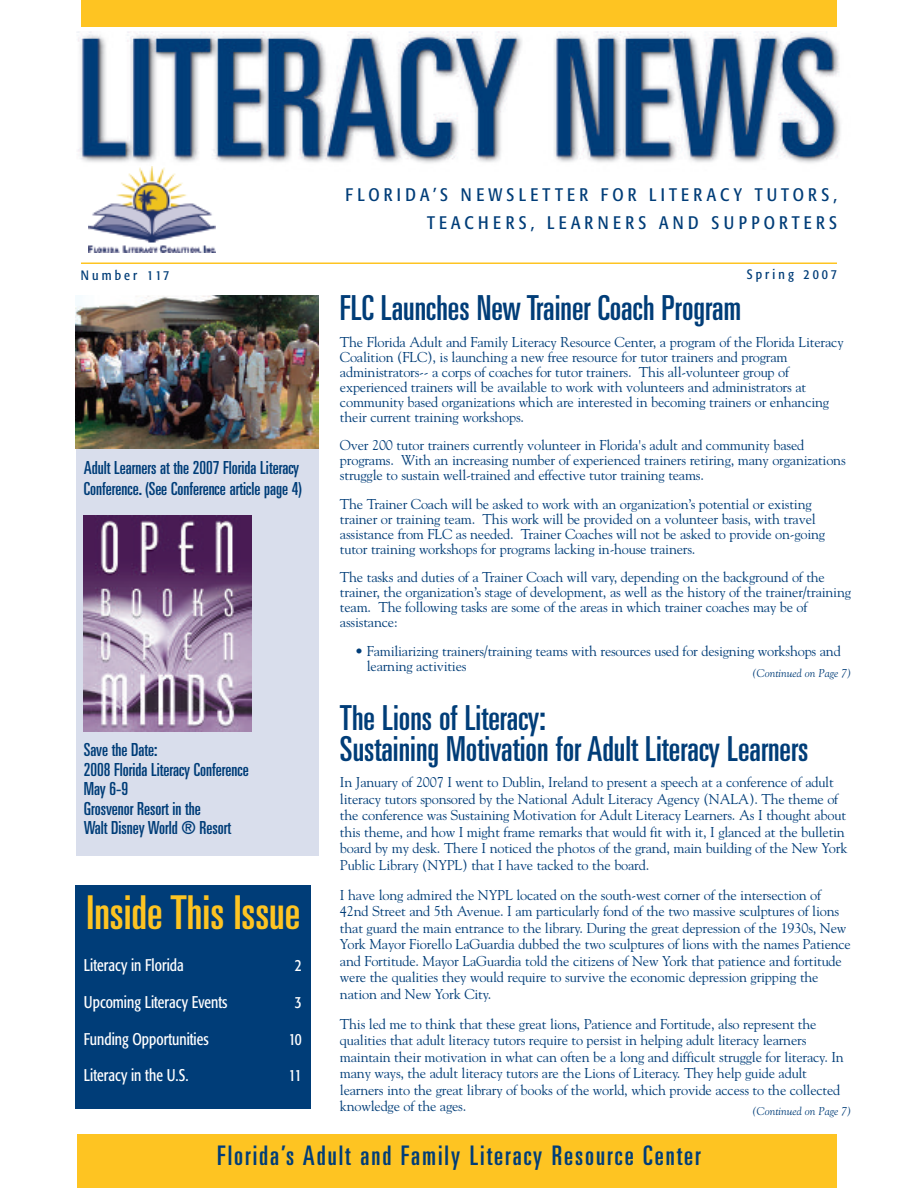
<style>
.page{position:relative;width:918px;height:1188px;background:#fff}
.page>*{position:absolute;margin:0;border:0;box-sizing:border-box;transform-origin:0 0}
.t1{font:ultra-condensed 46.65px "Univers";color:#fec422}
.t2{font:ultra-condensed 34.5px/31.5px "Univers";color:#003d78}
.t3{font:ultra-condensed 27px "Univers";letter-spacing:.075em;color:#003d78}
.t4{font:ultra-condensed 18px/19.5px "Univers";color:#003d78}
.t5{font:condensed 18px/28.5px "Formata";letter-spacing:.24em;color:#003d78;text-align:right}
.t6{font:condensed 16.8px "Formata";color:#fff;scale:.9 1}
.t7{font:14.25px/16.5px "Goudy";letter-spacing:-.015em;color:#003d78}
.t8{font:condensed 13.5px "Formata";letter-spacing:.23em;color:#003d78}
.t9{font:italic 11.25px "Goudy";color:#003d78}
</style>
<div class="page">
<img style="left:77px;top:31px;width:764px;height:136px">
<div style="left:78px;top:1134px;width:759px;height:54px;background:#fec422"></div>
<img style="left:89px;top:167px;width:127px;height:86px">
<hr style="left:81px;top:263px;width:756px;height:1px;background:#fec422">
<div style="left:81px;top:0;width:756px;height:27px;background:#fec422"></div>
<div style="left:76px;top:885px;width:235px;height:224px;background:#003d78"></div>
<div style="left:76px;top:295px;width:243px;height:561px;background:#d9deec"></div>
<img style="left:76px;top:295px;width:243px;height:154px">
<img style="left:84px;top:516px;width:168px;height:216px">
<p class="t5" style="left:346px;top:181px;width:493px">FLORIDA’S NEWSLETTER FOR LITERACY TUTORS,<br>TEACHERS, LEARNERS AND SUPPORTERS</p>
<p class="t8" style="left:81px;top:270px;width:90px">Number 117</p>
<p class="t8" style="left:747px;top:268px;width:92px">Spring 2007</p>
<p class="t4" style="left:84px;top:459px;width:220px;line-height:21px">Adult Learners at the 2007 Florida Literacy<br>Conference. (See Conference article page 4)</p>
<p class="t4" style="left:84px;top:742px;width:167px">Save the Date:<br>2008 Florida Literacy Conference<br>May 6-9<br>Grosvenor Resort in the<br>Walt Disney World ® Resort</p>
<h1 class="t1" style="left:87px;top:896px;width:215px">Inside This Issue</h1>
<p class="t6" style="left:84px;top:958px;width:112px">Literacy in Florida</p>
<p class="t6" style="left:295px;top:958px;width:9px">2</p>
<p class="t6" style="left:84px;top:995px;width:161px">Upcoming Literacy Events</p>
<p class="t6" style="left:295px;top:995px;width:9px">3</p>
<p class="t6" style="left:84px;top:1032px;width:140px">Funding Opportunities</p>
<p class="t6" style="left:289px;top:1032px;width:16px">10</p>
<p class="t6" style="left:84px;top:1068px;width:118px">Literacy in the U.S.</p>
<p class="t6" style="left:289px;top:1068px;width:16px">11</p>
<h2 class="t2" style="left:340px;top:295px;width:403px">FLC Launches New Trainer Coach Program</h2>
<p class="t7" style="left:340px;top:334px;width:505px;line-height:15px">The Florida Adult and Family Literacy Resource Center, a program of the Florida Literacy Coalition (FLC), is launching a new free resource for tutor trainers and program administrators-- a corps of coaches for tutor trainers. This all-volunteer group of experienced trainers will be available to work with volunteers and administrators at community based organizations which are interested in becoming trainers or enhancing their current training workshops.</p>
<p class="t7" style="left:340px;top:438px;width:507px;line-height:15px">Over 200 tutor trainers currently volunteer in Florida's adult and community based programs. With an increasing number of experienced trainers retiring, many organizations struggle to sustain well-trained and effective tutor training teams.</p>
<p class="t7" style="left:340px;top:496px;width:487px;line-height:15px">The Trainer Coach will be asked to work with an organization’s potential or existing trainer or training team. This work will be provided on a volunteer basis, with travel assistance from FLC as needed. Trainer Coaches will not be asked to provide on-going tutor training workshops for programs lacking in-house trainers.</p>
<p class="t7" style="left:340px;top:570px;width:513px;line-height:15px">The tasks and duties of a Trainer Coach will vary, depending on the background of the trainer, the organization’s stage of development, as well as the history of the trainer/training team. The following tasks are some of the areas in which trainer coaches may be of assistance:</p>
<p class="t7" style="left:367px;top:643px;width:476px;line-height:15px;text-indent:-12px">• Familiarizing trainers/training teams with resources used for designing workshops and learning activities</p>
<p class="t9" style="left:752px;top:666px;width:101px">(Continued on Page 7)</p>
<h2 class="t2" style="left:340px;top:705px;width:470px">The Lions of Literacy:<br>Sustaining Motivation for Adult Literacy Learners</h2>
<p class="t7" style="left:340px;top:774px;width:509px">In January of 2007 I went to Dublin, Ireland to present a speech at a conference of adult literacy tutors sponsored by the National Adult Literacy Agency (NALA). The theme of the conference was Sustaining Motivation for Adult Literacy Learners. As I thought about this theme, and how I might frame remarks that would fit with it, I glanced at the bulletin board by my desk. There I noticed the photos of the grand, main building of the New York Public Library (NYPL) that I have tacked to the board.</p>
<p class="t7" style="left:340px;top:887px;width:512px">I have long admired the NYPL located on the south-west corner of the intersection of 42nd Street and 5th Avenue. I am particularly fond of the two massive sculptures of lions that guard the main entrance to the library. During the great depression of the 1930s, New York Mayor Fiorello LaGuardia dubbed the two sculptures of lions with the names Patience and Fortitude. Mayor LaGuardia told the citizens of New York that patience and fortitude were the qualities they would require to survive the economic depression gripping the nation and New York City.</p>
<p class="t7" style="left:340px;top:1016px;width:505px">This led me to think that these great lions, Patience and Fortitude, also represent the qualities that adult literacy tutors require to persist in helping adult literacy learners maintain their motivation in what can often be a long and difficult struggle for literacy. In many ways, the adult literacy tutors are the Lions of Literacy. They help guide adult learners into the great library of books of the world, which provide access to the collected knowledge of the ages.</p>
<p class="t9" style="left:752px;top:1105px;width:101px">(Continued on Page 7)</p>
<h3 class="t3" style="left:217px;top:1145px;width:485px">Florida’s Adult and Family Literacy Resource Center</h3>
</div>
